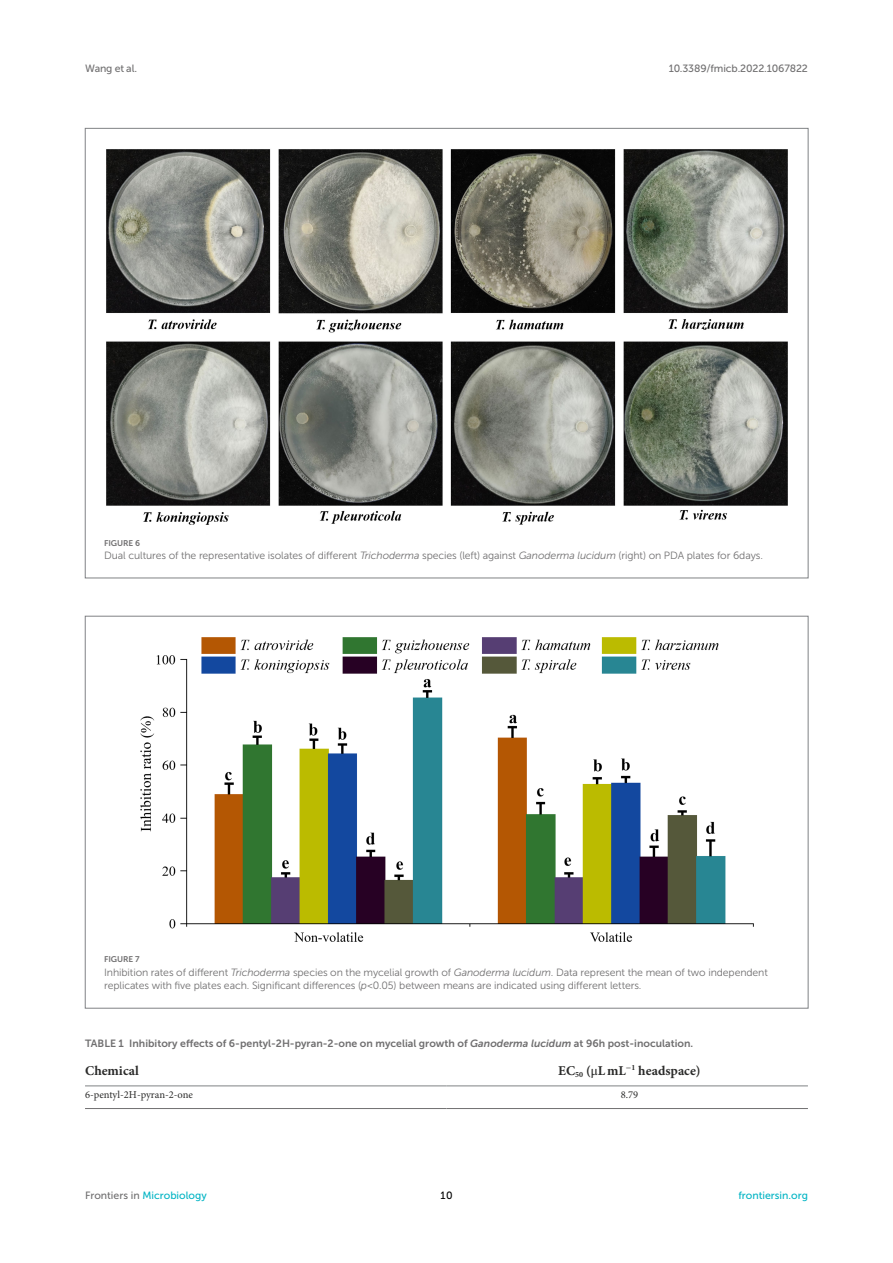
<style>
.page{position:relative;width:893px;height:1263px;background:#fff}
.page>*{position:absolute;margin:0;border:0;box-sizing:border-box;transform-origin:0 0}
.TB_CH{font:700 13.5px "Minion Pro";color:#2b2b2a}
.FIG_LEG{font:10.5px/13.5px "Museo Sans 300";letter-spacing:-.01em;color:#706f70}
.TT{font:10.5px "Museo Sans 700";color:#706f70}
.t1{font:10.5px "Museo Sans 500";color:#00b4c4}
.t2{font:10.5px "Museo Sans 500";letter-spacing:-.015em;color:#706f70}
.TB_TX{font:10.5px "Minion Pro";color:#2b2b2a}
.t3{font:10.5px "Museo Sans 500";color:#000}
.FIG_HD{font:8.25px "Museo Sans 700";letter-spacing:-.01em;color:#706f70}
.s1{font-style:italic}
.s2{font-family:"STIX General";font-weight:400}
.s3{color:#706f70}
</style>
<div class="page">
<hr style="left:446px;top:1086px;width:362px;height:1px;background:#808285">
<hr style="left:85px;top:1086px;width:361px;height:1px;background:#808285">
<hr style="left:85px;top:1108px;width:361px;height:1px;background:#706f70">
<hr style="left:446px;top:1108px;width:362px;height:1px;background:#706f70">
<img style="left:106px;top:149px;width:682px;height:376px">
<img style="left:140px;top:637px;width:614px;height:305px">
<p class="t2" style="left:85px;top:63px;width:53px">Wang et al.</p>
<p class="t2" style="left:669px;top:63px;width:141px">10.3389/fmicb.2022.1067822</p>
<p class="FIG_HD" style="left:104px;top:538px;width:37px">FIGURE 6</p>
<p class="FIG_LEG" style="left:104px;top:549px;width:660px">Dual cultures of the representative isolates of different <span class="s1">Trichoderma</span> species (left) against <span class="s1">Ganoderma lucidum</span> (right) on PDA plates for 6 days.</p>
<p class="FIG_HD" style="left:104px;top:955px;width:37px">FIGURE 7</p>
<p class="FIG_LEG" style="left:104px;top:965px;width:665px">Inhibition rates of different <span class="s1">Trichoderma</span> species on the mycelial growth of <span class="s1">Ganoderma lucidum</span>. Data represent the mean of two independent replicates with five plates each. Significant differences (<span class="s1">p</span> &lt; 0.05) between means are indicated using different letters.</p>
<p class="TT" style="left:85px;top:1037px;width:610px">TABLE 1 Inhibitory effects of 6-pentyl-2H-pyran-2-one on mycelial growth of <span class="s1">Ganoderma lucidum</span> at 96 h post-inoculation.</p>
<p class="TB_CH" style="left:85px;top:1061px;width:55px">Chemical</p>
<p class="TB_CH" style="left:558px;top:1061px;width:144px">EC<sub>50</sub> (<span class="s2">μ</span>LmL<sup>−</sup><sup>1</sup> headspace)</p>
<p class="TB_TX" style="left:85px;top:1088px;width:109px">6-pentyl-2H-pyran-2-one</p>
<p class="TB_TX" style="left:621px;top:1088px;width:19px">8.79</p>
<p class="t1" style="left:85px;top:1190px;width:123px"><span class="s3">Frontiers in</span> Microbiology</p>
<p class="t3" style="left:440px;top:1190px;width:14px">10</p>
<p class="t1" style="left:738px;top:1190px;width:71px">frontiersin.org</p>
</div>
